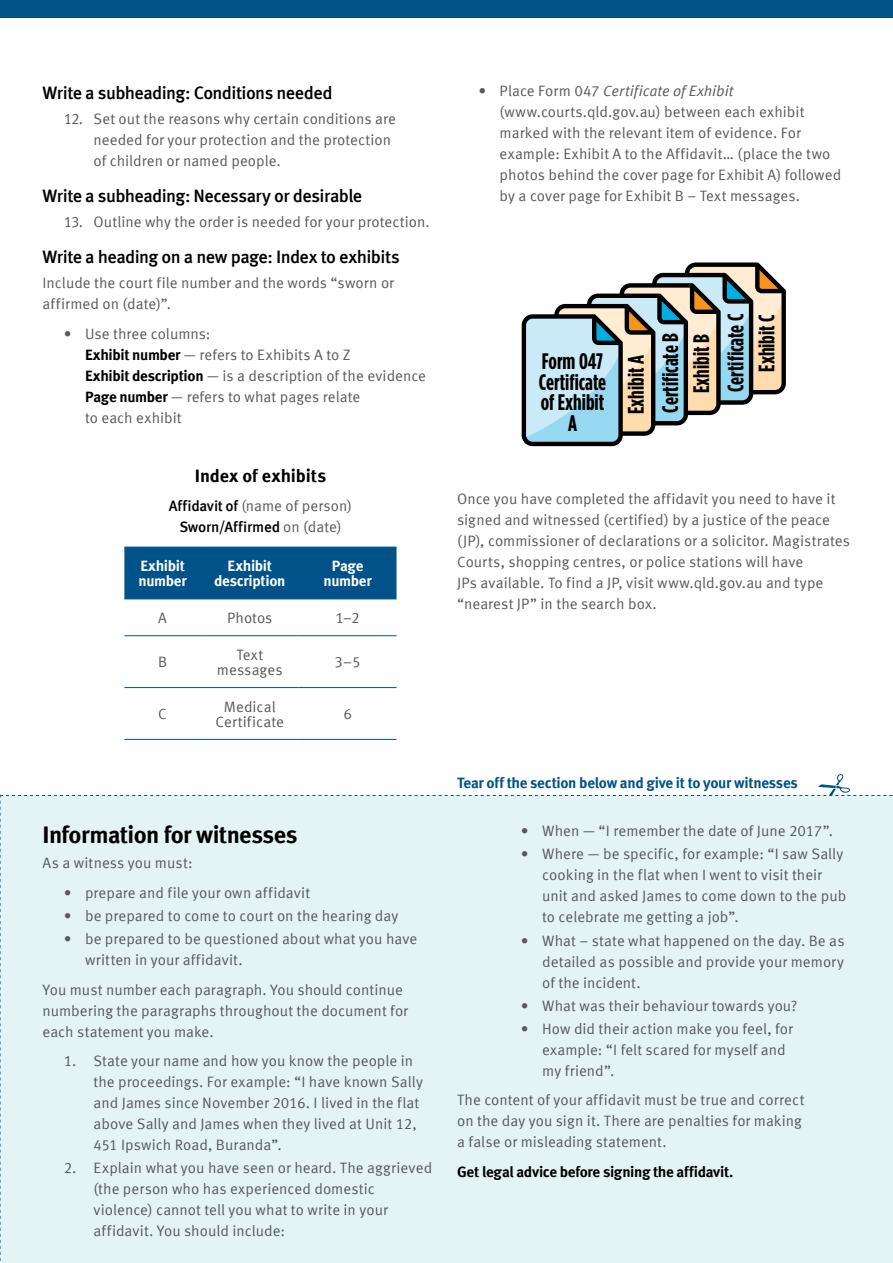
<style>
.page{position:relative;width:893px;height:1263px;background:#fff}
.page>*{position:absolute;margin:0;border:0;box-sizing:border-box;transform-origin:0 0}
.t1{font:700 24px "Meta Offc";letter-spacing:-.025em;color:#000}
.t2{font:700 22.5px/20.7px "Gotham Condensed";color:#000}
.t3{font:500 18px "Meta Offc";letter-spacing:-.035em;color:#000}
.t4{font:700 18px "Meta Offc";letter-spacing:-.005em;color:#000}
.t5{font:15px/21px "Meta Offc Norm";color:#58595b}
.t6{font:700 15px "Meta Offc";letter-spacing:-.025em;color:#005288}
.t7{font:700 15px/15px "Meta Offc";letter-spacing:-.025em;color:#fff;text-align:center}
.t8{font:700 15px "Meta Offc";letter-spacing:-.025em;color:#000}
.t9{font:15px "Meta Offc Norm Ita";color:#58595b}
.t10{font:500 15px "Meta Offc";letter-spacing:-.015em;color:#000}
.s1{font-family:"Meta Offc";font-weight:700;color:#000}
.s2{font-family:"Meta Offc";font-weight:500;color:#000}
.s3{font-family:"Meta Offc Norm";font-weight:400;color:#58595b}
.s4{font-family:"Meta Offc Norm"}
</style>
<div class="page">
<div style="left:124px;top:548px;width:272px;height:50px;background:#005288"></div>
<hr style="left:124px;top:547px;width:77px;height:1px;background:#005288">
<hr style="left:201px;top:547px;width:98px;height:1px;background:#005288">
<hr style="left:299px;top:547px;width:97px;height:1px;background:#005288">
<hr style="left:124px;top:598px;width:77px;height:1px;background:#005288">
<hr style="left:201px;top:598px;width:98px;height:1px;background:#005288">
<hr style="left:299px;top:598px;width:97px;height:1px;background:#005288">
<hr style="left:124px;top:635px;width:77px;height:1px;background:#005288">
<hr style="left:201px;top:635px;width:98px;height:1px;background:#005288">
<hr style="left:299px;top:635px;width:97px;height:1px;background:#005288">
<hr style="left:124px;top:687px;width:77px;height:1px;background:#005288">
<hr style="left:201px;top:687px;width:98px;height:1px;background:#005288">
<hr style="left:299px;top:687px;width:97px;height:1px;background:#005288">
<hr style="left:124px;top:739px;width:77px;height:1px;background:#005288">
<hr style="left:201px;top:739px;width:98px;height:1px;background:#005288">
<hr style="left:299px;top:739px;width:97px;height:1px;background:#005288">
<div style="left:0;top:774px;width:893px;height:489px;background:#e4f4f5"></div>
<div style="left:0;top:0;width:893px;height:17px;background:#005288"></div>
<svg style="left:522px;top:262px;width:264px;height:184px"></svg>
<p class="t3" style="left:43px;top:82px;width:291px">Write a subheading: Conditions needed</p>
<p class="t5" style="left:94px;top:109px;width:304px;text-indent:-30px">12. Set out the reasons why certain conditions are needed for your protection and the protection of children or named people.</p>
<p class="t3" style="left:43px;top:185px;width:321px">Write a subheading: Necessary or desirable</p>
<p class="t5" style="left:64px;top:212px;width:367px">13. Outline why the order is needed for your protection.</p>
<p class="t3" style="left:43px;top:246px;width:359px">Write a heading on a new page: Index to exhibits</p>
<p class="t5" style="left:43px;top:273px;width:353px">Include the court file number and the words “sworn or affirmed on (date)”.</p>
<p class="t5" style="left:85px;top:323px;width:343px;text-indent:-21px">• Use three columns:<br><span class="s1">Exhibit number</span> — refers to Exhibits A to Z<br><span class="s1">Exhibit description</span> — is a description of the evidence <span class="s1">Page number</span> — refers to what pages relate<br>to each exhibit</p>
<p class="t4" style="left:195px;top:465px;width:133px">Index of exhibits</p>
<p class="t5" style="left:169px;top:496px;width:185px"><span class="s2">Affidavit of</span> (name of person)</p>
<p class="t10" style="left:179px;top:518px;width:164px">Sworn/Affirmed <span class="s3">on (date)</span></p>
<p class="t7" style="left:138px;top:559px;width:50px;text-align:left">Exhibit number</p>
<p class="t7" style="left:214px;top:559px;width:73px">Exhibit description</p>
<p class="t7" style="left:323px;top:559px;width:50px">Page number</p>
<p class="t5" style="left:158px;top:608px;width:10px">A</p>
<p class="t5" style="left:227px;top:608px;width:47px">Photos</p>
<p class="t5" style="left:335px;top:608px;width:26px">1–2</p>
<p class="t5" style="left:158px;top:652px;width:11px">B</p>
<p class="t5" style="left:217px;top:647px;width:67px;line-height:15px;text-align:center">Text messages</p>
<p class="t5" style="left:335px;top:652px;width:28px">3–5</p>
<p class="t5" style="left:158px;top:704px;width:10px">C</p>
<p class="t5" style="left:216px;top:699px;width:70px;line-height:15px;text-align:center">Medical<br>Certificate</p>
<p class="t5" style="left:343px;top:704px;width:10px">6</p>
<h1 class="t1" style="left:43px;top:820px;width:256px">Information for witnesses</h1>
<p class="t5" style="left:43px;top:853px;width:152px">As a witness you must:</p>
<p class="t5" style="left:64px;top:882px;width:248px">• prepare and file your own affidavit</p>
<p class="t5" style="left:64px;top:906px;width:336px">• be prepared to come to court on the hearing day</p>
<p class="t5" style="left:85px;top:929px;width:334px;text-indent:-21px">• be prepared to be questioned about what you have written in your affidavit.</p>
<p class="t5" style="left:43px;top:979px;width:367px">You must number each paragraph. You should continue numbering the paragraphs throughout the document for each statement you make.</p>
<p class="t5" style="left:94px;top:1051px;width:331px;text-indent:-30px">1. State your name and how you know the people in the proceedings. For example: “I have known Sally and James since November 2016. I lived in the flat above Sally and James when they lived at Unit 12, 451 Ipswich Road, Buranda”.</p>
<p class="t5" style="left:94px;top:1158px;width:340px;text-indent:-30px">2. Explain what you have seen or heard. The aggrieved (the person who has experienced domestic violence) cannot tell you what to write in your affidavit. You should include:</p>
<p class="t9" style="left:478px;top:82px;width:257px"><span class="s4">• Place Form 047</span> Certificate of Exhibit</p>
<p class="t5" style="left:500px;top:102px;width:343px">(www.courts.qld.gov.au) between each exhibit marked with the relevant item of evidence. For example: Exhibit A to the Affidavit… (place the two photos behind the cover page for Exhibit A) followed by a cover page for Exhibit B – Text messages.</p>
<h2 class="t2" style="left:539px;top:351px;width:69px;text-align:center">Form 047<br>Certificate of Exhibit<br>A</h2>
<h2 class="t2" style="left:619px;top:414px;width:83px;line-height:34.3px;rotate:-90deg">Exhibit A<br>Certificate B</h2>
<h2 class="t2" style="left:684px;top:393px;width:81px;line-height:34.3px;rotate:-90deg">Exhibit B<br>Certificate C</h2>
<h2 class="t2" style="left:756px;top:372px;width:59px;rotate:-90deg">Exhibit C</h2>
<p class="t5" style="left:457px;top:489px;width:394px">Once you have completed the affidavit you need to have it signed and witnessed (certified) by a justice of the peace (JP), commissioner of declarations or a solicitor. Magistrates Courts, shopping centres, or police stations will have<br>JPs available. To find a JP, visit www.qld.gov.au and type “nearest JP” in the search box.</p>
<p class="t6" style="left:457px;top:774px;width:342px">Tear off the section below and give it to your witnesses</p>
<p class="t5" style="left:521px;top:821px;width:314px">• When — “I remember the date of June 2017”.</p>
<p class="t5" style="left:542px;top:844px;width:306px;text-indent:-21px">• Where — be specific, for example: “I saw Sally cooking in the flat when I went to visit their unit and asked James to come down to the pub to celebrate me getting a job”.</p>
<p class="t5" style="left:542px;top:930px;width:304px;text-align:justify;text-indent:-21px">• What – state what happened on the day. Be as detailed as possible and provide your memory of the incident.</p>
<p class="t5" style="left:521px;top:995px;width:278px">• What was their behaviour towards you?</p>
<p class="t5" style="left:542px;top:1018px;width:252px;text-indent:-21px">• How did their action make you feel, for example: “I felt scared for myself and my friend”.</p>
<p class="t5" style="left:457px;top:1090px;width:349px">The content of your affidavit must be true and correct on the day you sign it. There are penalties for making a false or misleading statement.</p>
<p class="t8" style="left:457px;top:1163px;width:278px">Get legal advice before signing the affidavit.</p>
</div>
